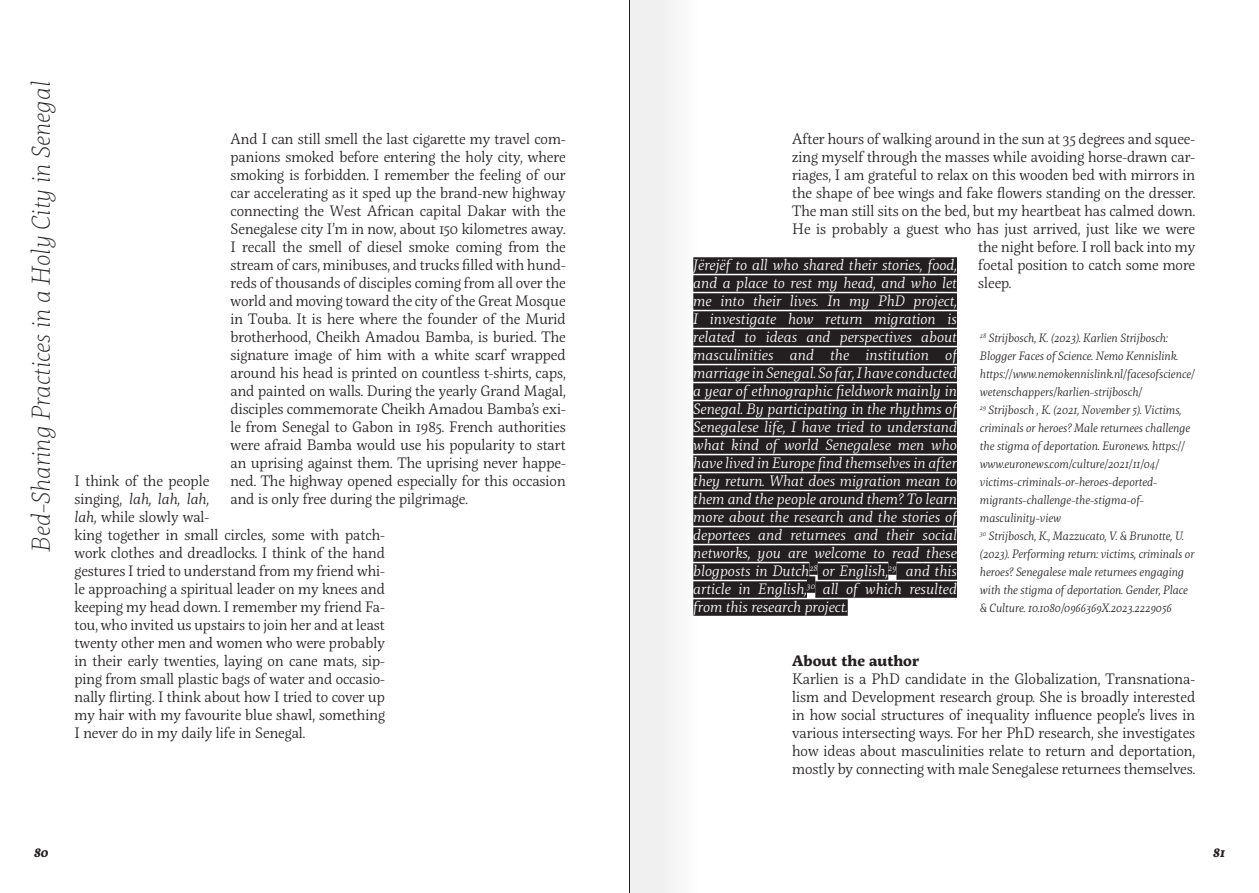
<style>
.page{position:relative;width:1259px;height:893px;background:#fff}
.page>*{position:absolute;margin:0;border:0;box-sizing:border-box;transform-origin:0 0}
.t1{font:italic 100 25.5px "Servus Slab";color:#231f20}
.t2{font:300 15px/18px "Servus Slab";color:#231f20;text-align:justify}
.t3{font:italic 300 15px/18px "Servus Slab";color:#fff;text-align:justify}
.t4{font:700 15px "Servus Slab";color:#231f20}
.t5{font:italic 700 12.75px "Servus Slab";color:#231f20}
.t6{font:italic 300 12px/18px "Servus Slab";color:#231f20;scale:.96 1}
.s1{font-style:italic}
</style>
<div class="page">
<div style="left:693px;top:257px;width:264px;height:17px;background:#231f20"></div>
<div style="left:693px;top:275px;width:264px;height:17px;background:#231f20"></div>
<div style="left:693px;top:293px;width:264px;height:17px;background:#231f20"></div>
<div style="left:693px;top:311px;width:264px;height:17px;background:#231f20"></div>
<div style="left:693px;top:329px;width:264px;height:17px;background:#231f20"></div>
<div style="left:693px;top:347px;width:264px;height:17px;background:#231f20"></div>
<div style="left:693px;top:365px;width:264px;height:17px;background:#231f20"></div>
<div style="left:693px;top:383px;width:264px;height:17px;background:#231f20"></div>
<div style="left:693px;top:401px;width:264px;height:17px;background:#231f20"></div>
<div style="left:693px;top:419px;width:264px;height:17px;background:#231f20"></div>
<div style="left:693px;top:437px;width:264px;height:17px;background:#231f20"></div>
<div style="left:693px;top:455px;width:264px;height:17px;background:#231f20"></div>
<div style="left:693px;top:473px;width:264px;height:17px;background:#231f20"></div>
<div style="left:693px;top:491px;width:264px;height:17px;background:#231f20"></div>
<div style="left:693px;top:509px;width:264px;height:17px;background:#231f20"></div>
<div style="left:693px;top:527px;width:264px;height:17px;background:#231f20"></div>
<div style="left:693px;top:545px;width:264px;height:17px;background:#231f20"></div>
<div style="left:693px;top:563px;width:116px;height:17px;background:#231f20"></div>
<div style="left:809px;top:558px;width:8px;height:17px;background:#231f20"></div>
<div style="left:817px;top:563px;width:71px;height:17px;background:#231f20"></div>
<div style="left:888px;top:558px;width:8px;height:17px;background:#231f20"></div>
<div style="left:896px;top:563px;width:61px;height:17px;background:#231f20"></div>
<div style="left:693px;top:581px;width:114px;height:17px;background:#231f20"></div>
<div style="left:807px;top:576px;width:8px;height:17px;background:#231f20"></div>
<div style="left:815px;top:581px;width:142px;height:17px;background:#231f20"></div>
<div style="left:693px;top:599px;width:154px;height:17px;background:#231f20"></div>
<svg style="left:630px;top:0;width:112px;height:893px;fill:#f2f2f2"></svg>
<hr style="left:629px;top:0;width:1px;height:893px;background:#231f20">
<h1 class="t1" style="left:26px;top:552px;width:473px;rotate:-90deg">Bed-Sharing Practices in a Holy City in Senegal</h1>
<p class="t2" style="left:230px;top:130px;width:337px">And I can still smell the last cigarette my travel com&shy;panions smoked before entering the holy city, where smoking is forbidden. I remember the feeling of our car accelerating as it sped up the brand-new highway connecting the West African capital Dakar with the Senegalese city I’m in now, about 150 kilometres away.<br>I recall the smell of diesel smoke coming from the stream of cars, minibuses, and trucks filled with hund&shy;reds of thousands of disciples coming from all over the world and moving toward the city of the Great Mosque in Touba. It is here where the founder of the Murid brotherhood, Cheikh Amadou Bamba, is buried. The signature image of him with a white scarf wrapped around his head is printed on countless t-shirts, caps, and painted on walls. During the yearly Grand Magal, disciples commemorate Cheikh Amadou Bamba’s exi&shy;le from Senegal to Gabon in 1985. French authorities were afraid Bamba would use his popularity to start an uprising against them. The uprising never happe&shy;ned. The highway opened especially for this occasion and is only free during the pilgrimage.</p>
<p class="t2" style="left:792px;top:130px;width:404px">After hours of walking around in the sun at 35 degrees and squee-</p>
<p class="t2" style="left:792px;top:148px;width:404px">zing myself through the masses while avoiding horse-drawn car-</p>
<p class="t2" style="left:792px;top:166px;width:404px">riages, I am grateful to relax on this wooden bed with mirrors in</p>
<p class="t2" style="left:792px;top:184px;width:404px">the shape of bee wings and fake flowers standing on the dresser.</p>
<p class="t2" style="left:792px;top:202px;width:404px">The man still sits on the bed, but my heartbeat has calmed down.</p>
<p class="t2" style="left:792px;top:220px;width:404px">He is probably a guest who has just arrived, just like we were</p>
<p class="t2" style="left:978px;top:238px;width:218px">the night before. I roll back into my</p>
<p class="t2" style="left:978px;top:256px;width:218px">foetal position to catch some more</p>
<p class="t2" style="left:978px;top:274px;width:35px">sleep.</p>
<p class="t3" style="left:693px;top:256px;width:265px">Jërejëf to all who shared their stories, food, and a place to rest my head, and who let me into their lives. In my PhD project, I investigate how return migration is related to ideas and perspectives about masculinities and the institution of marriage in Senegal. So far, I have conducted a year of ethnographic fieldwork mainly in Senegal. By participating in the rhythms of Senegalese life, I have tried to understand what kind of world Senegalese men who have lived in Europe find themselves in after they return. What does migration mean to them and the people around them? To learn more about the research and the stories of deportees and returnees and their social networks, you are welcome to read these blogposts in Dutch<sup>28</sup> or English,<sup>29</sup> and this article in English,<sup>30</sup> all of which resulted from this research project.</p>
<p class="t4" style="left:792px;top:650px;width:128px">About the author</p>
<p class="t2" style="left:792px;top:670px;width:404px">Karlien is a PhD candidate in the Globalization, Transnationa&shy;lism and Development research group. She is broadly interested in how social structures of inequality influence people’s lives in various intersecting ways. For her PhD research, she investigates how ideas about masculinities relate to return and deportation, mostly by connecting with male Senegalese returnees themselves.</p>
<p class="t6" style="left:980px;top:329px;width:225px"><sup>28</sup> Strijbosch, K. (2023). Karlien Strijbosch:<br>Blogger Faces of Science. Nemo Kennislink. https://www.nemokennislink.nl/facesofscience/ wetenschappers/karlien-strijbosch/<br><sup>29</sup> Strijbosch , K. (2021, November 5). Victims, criminals or heroes? Male returnees challenge the stigma of deportation. Euronews. https:// www.euronews.com/culture/2021/11/04/ victims-criminals-or-heroes-deported&shy;migrants-challenge-the-stigma-of&shy;masculinity-view<br><sup>30</sup> Strijbosch, K., Mazzucato, V. &amp; Brunotte, U. (2023). Performing return: victims, criminals or heroes? Senegalese male returnees engaging with the stigma of deportation. Gender, Place &amp; Culture. 10.1080/0966369X.2023.2229056</p>
<p class="t2" style="left:74px;top:472px;width:312px;text-align:left">I think of the people<br>singing, <span class="s1">lah, lah, lah,<br>lah,</span> while slowly wal-<br>king together in small circles, some with patch&shy;work clothes and dreadlocks. I think of the hand gestures I tried to understand from my friend whi&shy;le approaching a spiritual leader on my knees and keeping my head down. I remember my friend Fa&shy;tou, who invited us upstairs to join her and at least twenty other men and women who were probably in their early twenties, laying on cane mats, sip&shy;ping from small plastic bags of water and occasio&shy;nally flirting. I think about how I tried to cover up my hair with my favourite blue shawl, something I never do in my daily life in Senegal.</p>
<p class="t5" style="left:34px;top:845px;width:16px">80</p>
<p class="t5" style="left:1213px;top:845px;width:13px">81</p>
</div>
